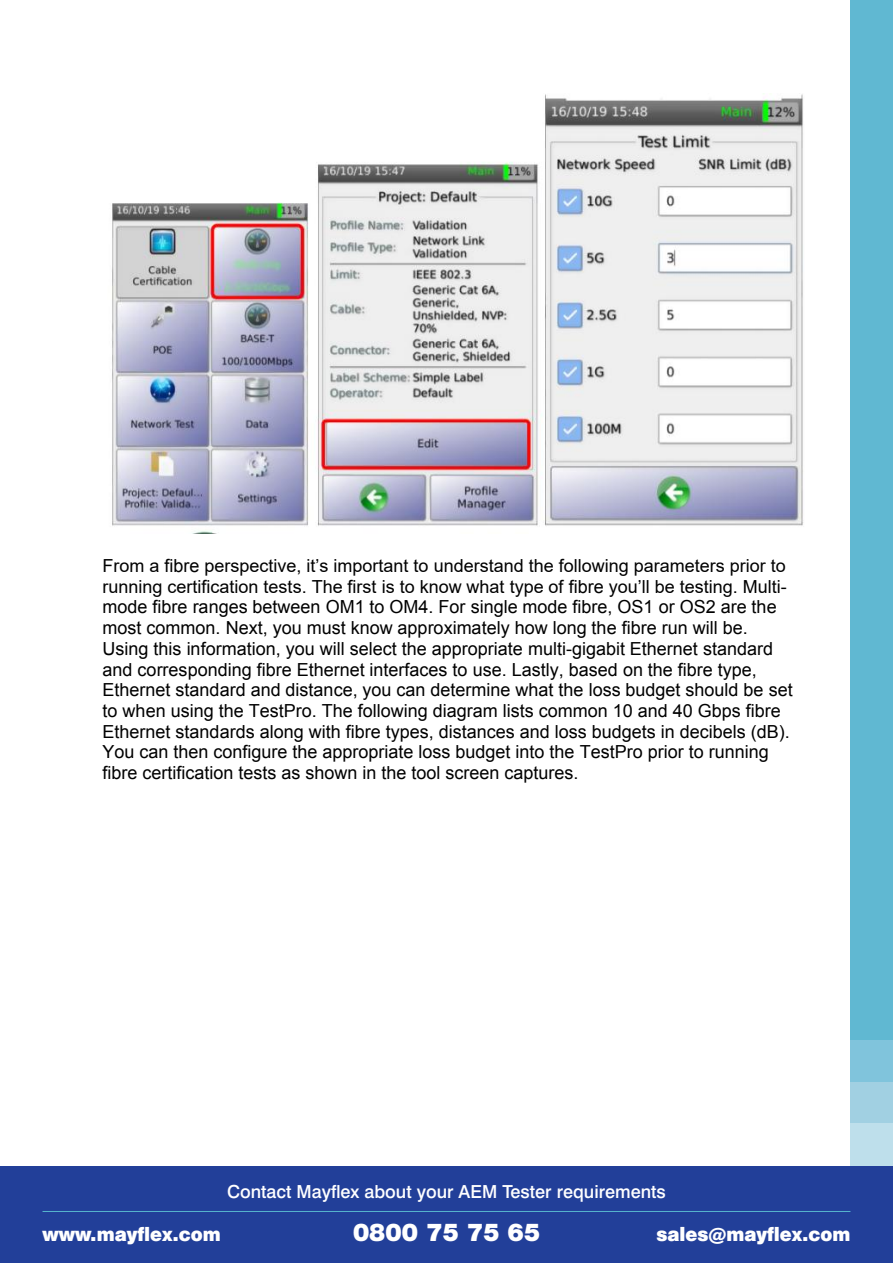
<style>
.page{position:relative;width:893px;height:1263px;background:#fff}
.page>*{position:absolute;margin:0;border:0;box-sizing:border-box;transform-origin:0 0}
.t1{font:22.5px "Swiss 721 BT Black No 2";color:#fff}
.t2{font:18px/20.7px "Arial";color:#000}
.t3{font:500 18px "Swiss 721 BT";color:#fff}
.t4{font:18px "Swiss 721 BT Black No 2";color:#fff}
.s1{font-style:inherit}
</style>
<div class="page">
<img style="left:112px;top:93px;width:692px;height:440px">
<div style="left:850px;top:1082px;width:43px;height:42px;background:#a1d0e2"></div>
<div style="left:850px;top:1124px;width:43px;height:42px;background:#bedfeb"></div>
<div style="left:850px;top:1040px;width:43px;height:42px;background:#80c4dc"></div>
<div style="left:850px;top:0;width:43px;height:1040px;background:#60b8d2"></div>
<div style="left:0;top:1166px;width:893px;height:97px;background:#223f99"></div>
<hr style="left:43px;top:1211px;width:807px;height:1px;background:#57b6ce">
<p class="t2" style="left:103px;top:555px;width:692px">From a <span class="s1">fibre</span> perspective, it’s important to understand the following parameters prior to running certification tests. The first is to know what type of <span class="s1">fibre</span> you’ll be testing. Multi&shy;mode <span class="s1">fibre</span> ranges between OM1 to OM4. For single mode <span class="s1">fibre</span>, OS1 or OS2 are the most common. Next, you must know approximately how long the <span class="s1">fibre</span> run will be.<br>Using this information, you will select the appropriate multi-gigabit Ethernet standard and corresponding <span class="s1">fibre</span> Ethernet interfaces to use. Lastly, based on the <span class="s1">fibre</span> type, Ethernet standard and distance, you can determine what the loss budget should be set to when using the TestPro. The following diagram lists common 10 and 40 Gbps <span class="s1">fibre </span>Ethernet standards along with <span class="s1">fibre</span> types, distances and loss budgets in decibels (dB).<br>You can then configure the appropriate loss budget into the TestPro prior to running <span class="s1">fibre</span> certification tests as shown in the tool screen captures.</p>
<p class="t3" style="left:227px;top:1181px;width:440px">Contact Mayflex about your AEM Tester requirements</p>
<p class="t4" style="left:43px;top:1221px;width:180px">www.mayflex.com</p>
<p class="t1" style="left:353px;top:1217px;width:188px">0800 75 75 65</p>
<p class="t4" style="left:656px;top:1221px;width:195px">sales@mayflex.com</p>
</div>
